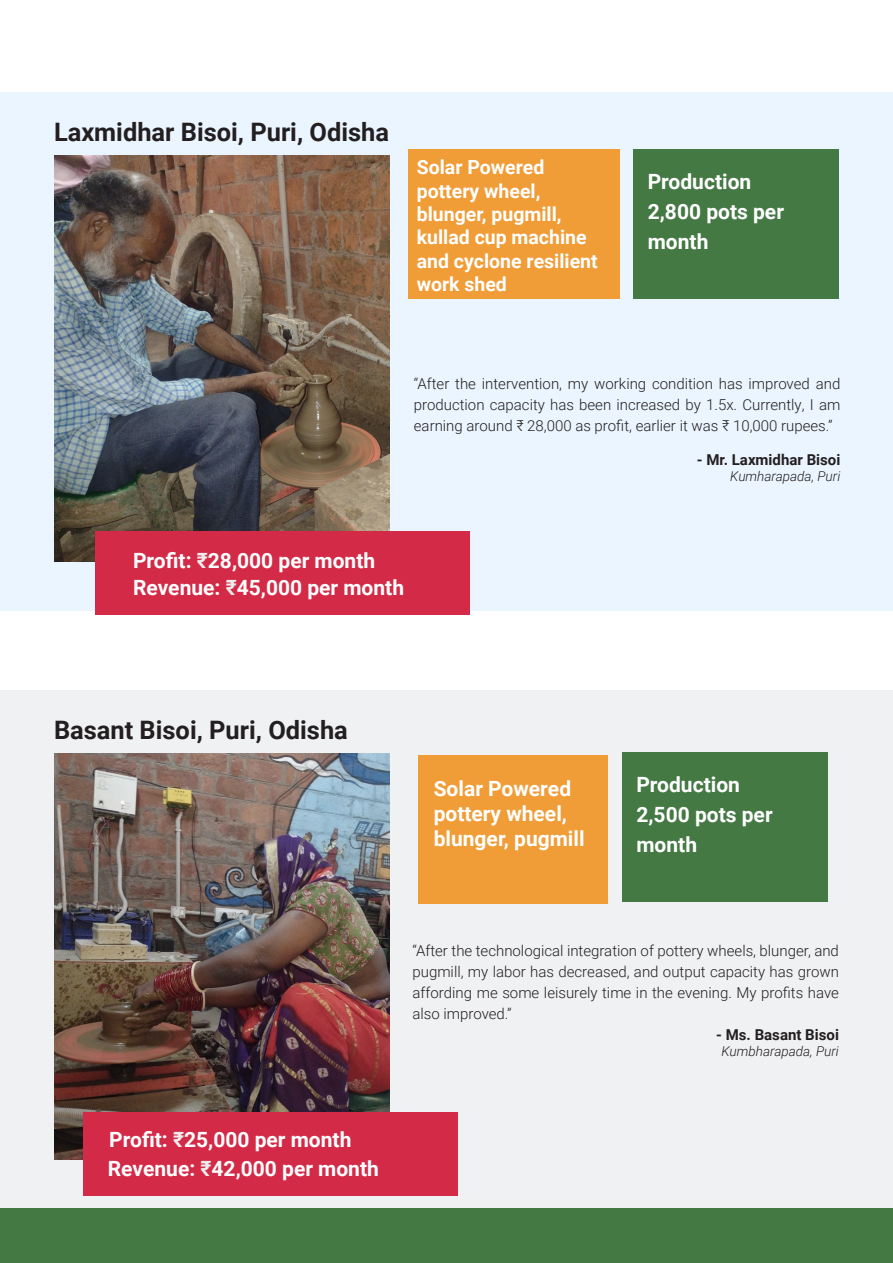
<style>
.page{position:relative;width:893px;height:1263px;background:#fff}
.page>*{position:absolute;margin:0;border:0;box-sizing:border-box;transform-origin:0 0}
.t1{font:700 25.35px "Roboto";color:#231f20}
.t2{font:700 21px/25.2px "Roboto";color:#fff}
.t3{font:700 19.5px/23.4px "Roboto";color:#fff}
.t4{font:300 15px/21px "Roboto";color:#231f20;text-align:justify}
.t5{font:700 15px "Roboto";color:#231f20}
.t6{font:italic 300 13.5px "Roboto";color:#231f20}
.s1{color:#ebeceb}
</style>
<div class="page">
<div style="left:0;top:92px;width:893px;height:519px;background:#ebf5ff"></div>
<div style="left:408px;top:149px;width:211px;height:149px;background:#f09d37"></div>
<div style="left:0;top:690px;width:893px;height:519px;background:#f0f1f3"></div>
<img style="left:54px;top:156px;width:335px;height:405px">
<img style="left:54px;top:754px;width:335px;height:405px">
<div style="left:0;top:1209px;width:893px;height:54px;background:#457944"></div>
<div style="left:95px;top:531px;width:374px;height:84px;background:#d32a47"></div>
<div style="left:418px;top:755px;width:190px;height:149px;background:#f09d37"></div>
<div style="left:634px;top:149px;width:205px;height:149px;background:#457944"></div>
<div style="left:622px;top:753px;width:206px;height:149px;background:#457944"></div>
<div style="left:84px;top:1112px;width:374px;height:84px;background:#d32a47"></div>
<p class="t1" style="left:54px;top:114px;width:336px">Laxmidhar Bisoi, Puri, Odisha</p>
<p class="t3" style="left:417px;top:155px;width:183px">Solar Powered pottery wheel, blunger, pugmill, kullad cup machine and cyclone resilient work shed</p>
<p class="t2" style="left:648px;top:168px;width:105px">Production</p>
<p class="t2" style="left:648px;top:195px;width:138px;line-height:30px">2,800 pots per month</p>
<p class="t4" style="left:414px;top:372px;width:428px">“After the intervention, my working condition has improved and production capacity has been increased by 1.5x. Currently, I am earning around ₹ 28,000 as profit, earlier it was ₹ 10,000 rupees.”</p>
<p class="t5" style="left:697px;top:449px;width:145px">- Mr. Laxmidhar Bisoi</p>
<p class="t6" style="left:730px;top:466px;width:112px">Kumharapada, Puri</p>
<p class="t2" style="left:133px;top:548px;width:244px">Profit: <span class="s1">₹</span>28,000 per month</p>
<p class="t2" style="left:133px;top:574px;width:273px">Revenue: <span class="s1">₹</span>45,000 per month</p>
<p class="t1" style="left:54px;top:712px;width:295px">Basant Bisoi, Puri, Odisha</p>
<p class="t2" style="left:434px;top:775px;width:152px">Solar Powered pottery wheel, blunger, pugmill</p>
<p class="t2" style="left:636px;top:771px;width:105px">Production</p>
<p class="t2" style="left:636px;top:799px;width:138px;line-height:30px">2,500 pots per month</p>
<p class="t2" style="left:109px;top:1126px;width:244px">Profit: <span class="s1">₹</span>25,000 per month</p>
<p class="t2" style="left:108px;top:1155px;width:273px">Revenue: <span class="s1">₹</span>42,000 per month</p>
<p class="t4" style="left:412px;top:940px;width:428px">“After the technological integration of pottery wheels, blunger, and pugmill, my labor has decreased, and output capacity has grown affording me some leisurely time in the evening. My profits have also improved.”</p>
<p class="t5" style="left:716px;top:1024px;width:124px">- Ms. Basant Bisoi</p>
<p class="t6" style="left:721px;top:1042px;width:119px">Kumbharapada, Puri</p>
</div>
